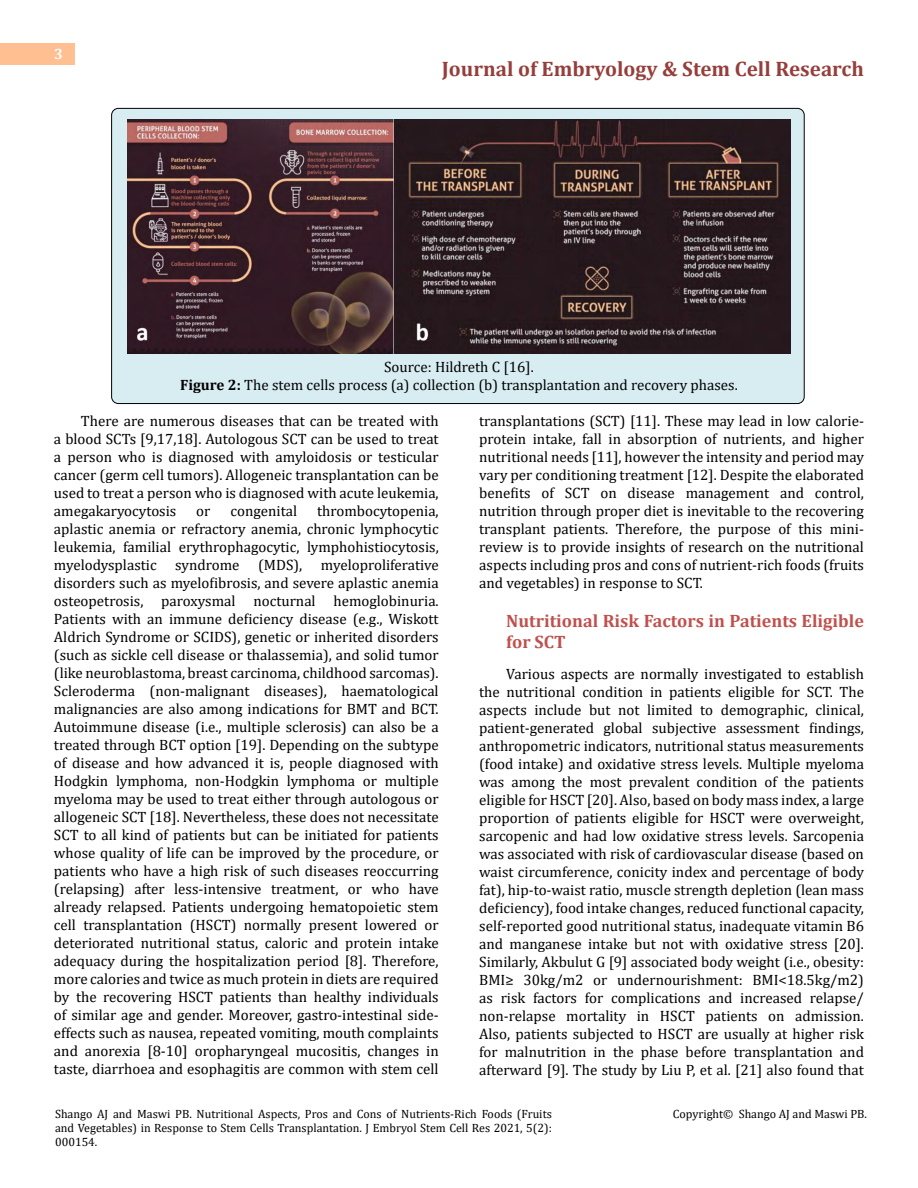
<style>
.page{position:relative;width:918px;height:1188px;background:#fff}
.page>*{position:absolute;margin:0;border:0;box-sizing:border-box;transform-origin:0 0}
.t1{font:700 21px "Cambria";color:#953f3c}
.t2{font:700 18px/21px "Cambria";color:#c0504d}
.t3{font:15px/18px "Cambria";color:#000;text-align:justify}
.t4{font:700 15px "Cambria";color:#fff}
.t5{font:12px/14.4px "Cambria";color:#000;text-align:justify}
.s1{font-weight:700}
</style>
<div class="page">
<div style="left:0;top:43px;width:75px;height:21px;background:#ffbf91"></div>
<div style="left:112px;top:108px;width:692px;height:296px;background:#d8edf2;border-radius:7px"></div>
<img style="left:127px;top:120px;width:664px;height:233px">
<p class="t4" style="left:54px;top:44px;width:10px">3</p>
<h1 class="t1" style="left:442px;top:54px;width:424px">Journal of Embryology &amp; Stem Cell Research</h1>
<p class="t3" style="left:180px;top:357px;width:559px;text-align:center">Source: Hildreth C [16].<br><span class="s1">Figure 2:</span> The stem cells process (a) collection (b) transplantation and recovery phases.</p>
<p class="t3" style="left:54px;top:411px;width:386px;text-indent:27px">There are numerous diseases that can be treated with a blood SCTs [9,17,18]. Autologous SCT can be used to treat a person who is diagnosed with amyloidosis or testicular cancer (germ cell tumors). Allogeneic transplantation can be used to treat a person who is diagnosed with acute leukemia, amegakaryocytosis</p>
<p class="t3" style="left:479px;top:411px;width:386px">transplantations (SCT) [11]. These may lead in low calorie&shy;protein intake, fall in absorption of nutrients, and higher nutritional needs [11], however the intensity and period may vary per conditioning treatment [12]. Despite the elaborated benefits of SCT on disease management and control, nutrition through proper diet is inevitable to the recovering transplant patients. Therefore, the purpose of this mini&shy;review is to provide insights of research on the nutritional aspects including pros and cons of nutrient-rich foods (fruits and vegetables) in response to SCT.</p>
<p class="t2" style="left:506px;top:609px;width:359px">Nutritional Risk Factors in Patients Eligible for SCT</p>
<p class="t3" style="left:479px;top:665px;width:386px;text-indent:27px">Various aspects are normally investigated to establish the nutritional condition in patients eligible for SCT. The aspects include but not limited to demographic, clinical, patient-generated global subjective assessment findings, anthropometric indicators, nutritional status measurements (food intake) and oxidative stress levels. Multiple myeloma was among the most prevalent condition of the patients eligible for HSCT [20]. Also, based on body mass index, a large proportion of patients eligible for HSCT were overweight, sarcopenic and had low oxidative stress levels. Sarcopenia was associated with risk of cardiovascular disease (based on waist circumference, conicity index and percentage of body fat), hip-to-waist ratio, muscle strength depletion (lean mass deficiency), food intake changes, reduced functional capacity, self-reported good nutritional status, inadequate vitamin B6 and manganese intake but not with oxidative stress [20].<br>Similarly, Akbulut G [9] associated body weight (i.e., obesity:<br>BMI≥ 30kg/m2 or undernourishment: BMI&lt;18.5kg/m2) as risk factors for complications and increased relapse/ non-relapse mortality in HSCT patients on admission.<br>Also, patients subjected to HSCT are usually at higher risk for malnutrition in the phase before transplantation and afterward [9]. The study by Liu P, et al. [21] also found that</p>
<p class="t3" style="left:54px;top:501px;width:386px;text-indent:263px">thrombocytopenia, aplastic anemia or refractory anemia, chronic lymphocytic leukemia, familial erythrophagocytic, lymphohistiocytosis, myelodysplastic syndrome (MDS), myeloproliferative disorders such as myelofibrosis, and severe aplastic anemia osteopetrosis, paroxysmal nocturnal hemoglobinuria.<br>Patients with an immune deficiency disease (e.g., Wiskott Aldrich Syndrome or SCIDS), genetic or inherited disorders (such as sickle cell disease or thalassemia), and solid tumor (like neuroblastoma, breast carcinoma, childhood sarcomas).<br>Scleroderma (non-malignant diseases), haematological malignancies are also among indications for BMT and BCT.<br>Autoimmune disease (i.e., multiple sclerosis) can also be a treated through BCT option [19]. Depending on the subtype of disease and how advanced it is, people diagnosed with Hodgkin lymphoma, non-Hodgkin lymphoma or multiple myeloma may be used to treat either through autologous or allogeneic SCT [18]. Nevertheless, these does not necessitate SCT to all kind of patients but can be initiated for patients whose quality of life can be improved by the procedure, or patients who have a high risk of such diseases reoccurring (relapsing) after less-intensive treatment, or who have already relapsed. Patients undergoing hematopoietic stem cell transplantation (HSCT) normally present lowered or deteriorated nutritional status, caloric and protein intake adequacy during the hospitalization period [8]. Therefore, more calories and twice as much protein in diets are required by the recovering HSCT patients than healthy individuals of similar age and gender. Moreover, gastro-intestinal side&shy;effects such as nausea, repeated vomiting, mouth complaints and anorexia [8-10] oropharyngeal mucositis, changes in taste, diarrhoea and esophagitis are common with stem cell</p>
<p class="t3" style="left:196px;top:501px;width:16px">or</p>
<p class="t3" style="left:230px;top:501px;width:68px">congenital</p>
<p class="t5" style="left:55px;top:1106px;width:498px">Shango AJ and Maswi PB. Nutritional Aspects, Pros and Cons of Nutrients-Rich Foods (Fruits and Vegetables) in Response to Stem Cells Transplantation. J Embryol Stem Cell Res 2021, 5(2):<br>000154.</p>
<p class="t5" style="left:673px;top:1106px;width:196px">Copyright© Shango AJ and Maswi PB.</p>
</div>
